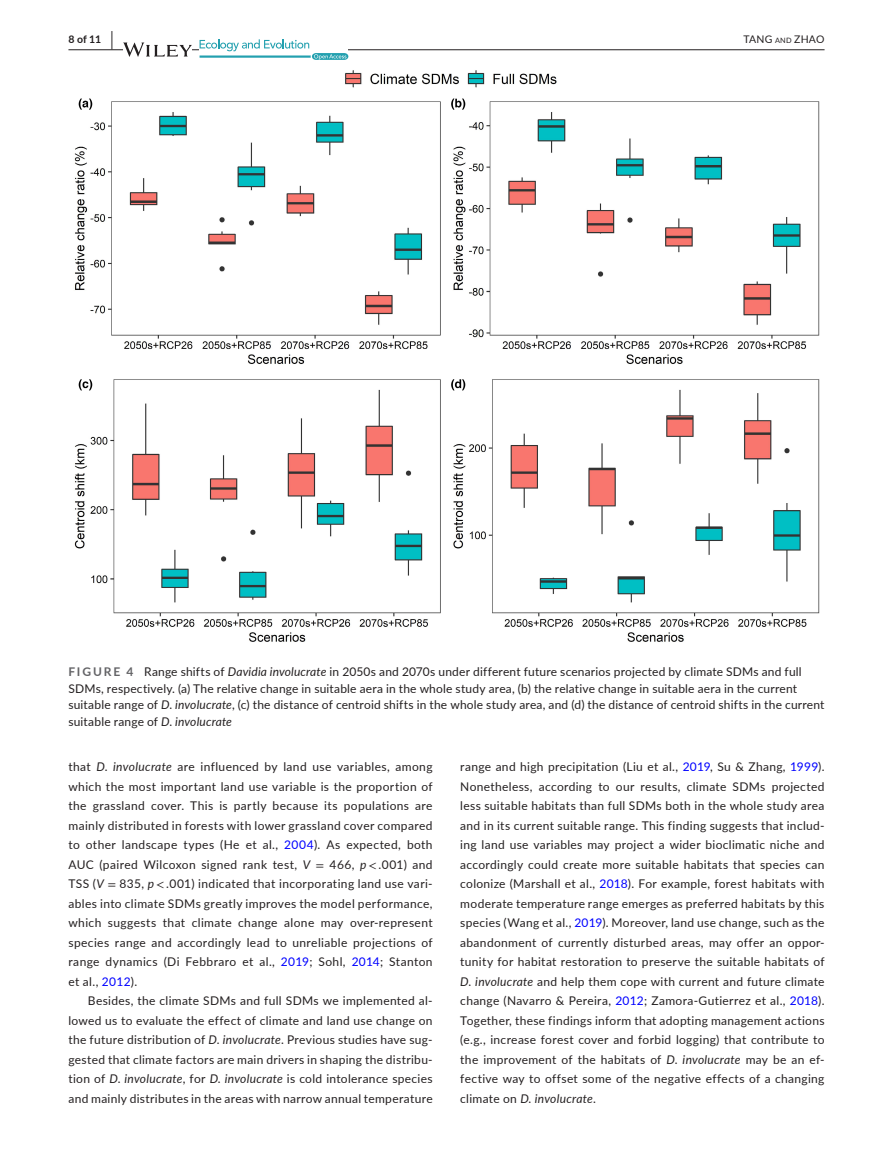
<style>
.page{position:relative;width:893px;height:1174px;background:#fff}
.page>*{position:absolute;margin:0;border:0;box-sizing:border-box;transform-origin:0 0}
.t1{font:12px/19.5px "Lato";letter-spacing:.015em;color:#231f20;text-align:justify}
.t2{font:10.5px "Lato";letter-spacing:.015em;color:#231f20}
.t3{font:700 10.5px "Lato";color:#231f20}
.s1{font-size:19.5px}
.s2{font-size:7.35px}
.s3{font-weight:700;color:#636366}
.s4{font-style:italic}
.s5{color:#00f}
.s6{font-family:"STIX"}
</style>
<div class="page">
<hr style="left:68px;top:49px;width:756px;height:1px;background:#231f20">
<svg style="left:123px;top:42px;width:69px;height:15px"></svg>
<svg style="left:200px;top:39px;width:148px;height:21px"></svg>
<img style="left:74px;top:70px;width:746px;height:572px">
<p class="t3" style="left:68px;top:31px;width:46px">8 of 11 <span class="s1">|</span></p>
<p class="t2" style="left:743px;top:31px;width:83px">TANG <span class="s2">an d</span> ZHAO</p>
<p class="t1" style="left:68px;top:663px;width:758px;line-height:16.5px;text-align:left"><span class="s3">FIGURE 4</span> Range shifts of <span class="s4">Davidia involucrate</span> in 2050s and 2070s under different future scenarios projected by climate SDMs and full SDMs, respectively. (a) The relative change in suitable aera in the whole study area, (b) the relative change in suitable aera in the current suitable range of <span class="s4">D. involucrate</span>, (c) the distance of centroid shifts in the whole study area, and (d) the distance of centroid shifts in the current suitable range of <span class="s4">D. involucrate</span></p>
<p class="t1" style="left:68px;top:756px;width:366px">that <span class="s4">D. involucrate</span> are influenced by land use variables, among which the most important land use variable is the proportion of the grassland cover. This is partly because its populations are mainly distributed in forests with lower grassland cover compared to other landscape types (He et al., <span class="s5">2004</span>). As expected, both AUC (paired Wilcoxon signed rank test, <span class="s4">V</span> <span class="s6">=</span> 466, <span class="s4">p</span><span class="s6">&lt;</span> .001) and TSS (<span class="s4">V</span> <span class="s6">=</span> 835, <span class="s4">p</span><span class="s6">&lt;</span> .001) indicated that incorporating land use vari&shy;ables into climate SDMs greatly improves the model performance, which suggests that climate change alone may over-represent species range and accordingly lead to unreliable projections of range dynamics (Di Febbraro et al., <span class="s5">2019</span>; Sohl, <span class="s5">2014</span>; Stanton et al., <span class="s5">2012</span>).</p>
<p class="t1" style="left:68px;top:990px;width:366px;text-indent:20px">Besides, the climate SDMs and full SDMs we implemented al&shy;lowed us to evaluate the effect of climate and land use change on the future distribution of <span class="s4">D. involucrate</span>. Previous studies have sug&shy;gested that climate factors are main drivers in shaping the distribu&shy;tion of <span class="s4">D. involucrate</span>, for <span class="s4">D. involucrate</span> is cold intolerance species and mainly distributes in the areas with narrow annual temperature</p>
<p class="t1" style="left:460px;top:756px;width:366px">range and high precipitation (Liu et al., <span class="s5">2019</span>, Su &amp; Zhang, <span class="s5">1999</span>).<br>Nonetheless, according to our results, climate SDMs projected less suitable habitats than full SDMs both in the whole study area and in its current suitable range. This finding suggests that includ&shy;ing land use variables may project a wider bioclimatic niche and accordingly could create more suitable habitats that species can colonize (Marshall et al., <span class="s5">2018</span>). For example, forest habitats with moderate temperature range emerges as preferred habitats by this species (Wang et al., <span class="s5">2019</span>). Moreover, land use change, such as the abandonment of currently disturbed areas, may offer an oppor&shy;tunity for habitat restoration to preserve the suitable habitats of <span class="s4">D. involucrate</span> and help them cope with current and future climate change (Navarro &amp; Pereira, <span class="s5">2012</span>; Zamora-Gutierrez et al., <span class="s5">2018</span>).<br>Together, these findings inform that adopting management actions (e.g., increase forest cover and forbid logging) that contribute to the improvement of the habitats of <span class="s4">D. involucrate</span> may be an ef&shy;fective way to offset some of the negative effects of a changing climate on <span class="s4">D. involucrate</span>.</p>
</div>
